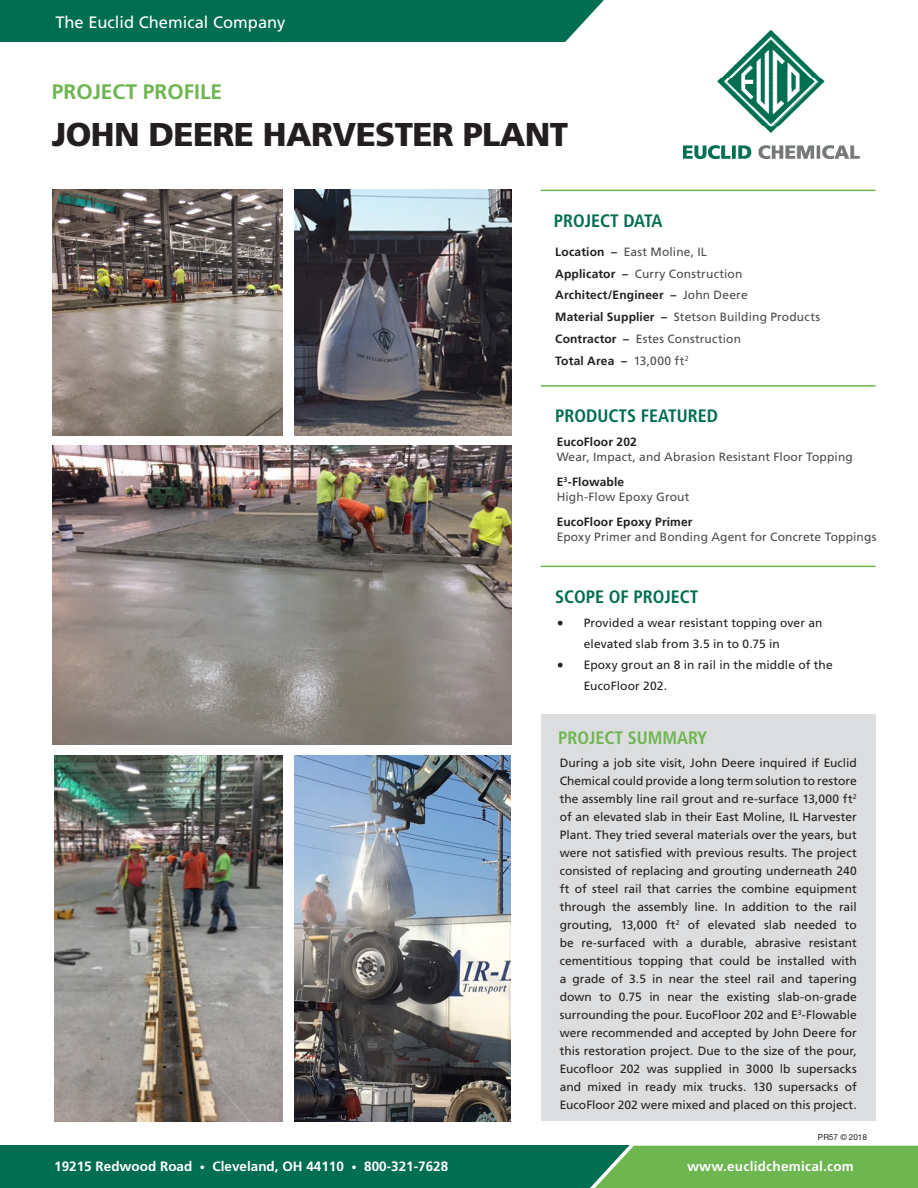
<style>
.page{position:relative;width:918px;height:1188px;background:#fff}
.page>*{position:absolute;margin:0;border:0;box-sizing:border-box;transform-origin:0 0}
.t1{font:900 33px "Frutiger LT Std";letter-spacing:-.02em;color:#231f20}
.t2{font:700 21px "Frutiger LT Std";color:#6db650}
.t3{font:700 condensed 18px "Frutiger LT Std";color:#006e51}
.t4{font:700 condensed 18px "Frutiger LT Std";color:#6db650}
.t5{font:16.5px "Frutiger LT Std";color:#fff}
.t6{font:700 13.5px "Frutiger LT Std";color:#fff}
.t7{font:700 13.5px "Frutiger LT Std";letter-spacing:.02em;color:#fff}
.t8{font:12px/18px "Frutiger LT Std";letter-spacing:.01em;color:#231f20}
.t9{font:12px "Frutiger LT Std";letter-spacing:.015em;color:#4b4c4d}
.t10{font:700 12px "Frutiger LT Std";letter-spacing:.015em;color:#231f20}
.t11{font:8.25px "Helvetica Neue LT Std";color:#231f20}
.s1{font-weight:700;color:#231f20}
.s2{font-weight:400;color:#4b4c4d}
.s3{font-family:"Minion Pro";font-size:18px}
.s4{font-size:10.5px}
</style>
<div class="page">
<img style="left:683px;top:31px;width:176px;height:127px">
<div style="left:0;top:0;width:604px;height:42px;background:#006e51"></div>
<svg style="left:0;top:1145px;width:918px;height:43px;background:#258652"></svg>
<hr style="left:541px;top:190px;width:335px;height:1px;background:#6db650">
<hr style="left:541px;top:385px;width:335px;height:2px;background:#6db650">
<hr style="left:541px;top:566px;width:335px;height:1px;background:#6db650">
<img style="left:52px;top:446px;width:459px;height:299px">
<img style="left:295px;top:756px;width:216px;height:365px">
<img style="left:54px;top:756px;width:228px;height:365px">
<img style="left:52px;top:190px;width:230px;height:245px">
<img style="left:295px;top:190px;width:216px;height:245px">
<div style="left:541px;top:715px;width:335px;height:406px;background:#dcdddf"></div>
<h3 class="t5" style="left:55px;top:13px;width:232px">The Euclid Chemical Company</h3>
<p class="t2" style="left:52px;top:80px;width:172px">PROJECT PROFILE</p>
<p class="t1" style="left:52px;top:115px;width:518px">JOHN DEERE HARVESTER PLANT</p>
<p class="t3" style="left:554px;top:210px;width:110px">PROJECT DATA</p>
<p class="t9" style="left:555px;top:245px;width:153px"><span class="s1">Location –</span> East Moline, IL</p>
<p class="t9" style="left:555px;top:266px;width:189px"><span class="s1">Applicator –</span> Curry Construction</p>
<p class="t10" style="left:555px;top:288px;width:194px">Architect/Engineer – <span class="s2">John Deere</span></p>
<p class="t9" style="left:555px;top:310px;width:266px"><span class="s1">Material Supplier –</span> Stetson Building Products</p>
<p class="t9" style="left:555px;top:332px;width:187px"><span class="s1">Contractor –</span> Estes Construction</p>
<p class="t10" style="left:555px;top:353px;width:135px">Total Area – <span class="s2">13,000 ft</span><sup>2</sup></p>
<p class="t3" style="left:555px;top:405px;width:165px">PRODUCTS FEATURED</p>
<p class="t10" style="left:557px;top:435px;width:82px">EucoFloor 202</p>
<p class="t9" style="left:557px;top:450px;width:298px">Wear, Impact, and Abrasion Resistant Floor Topping</p>
<p class="t10" style="left:557px;top:475px;width:69px">E<sup>3</sup>-Flowable</p>
<p class="t9" style="left:557px;top:490px;width:134px">High-Flow Epoxy Grout</p>
<p class="t10" style="left:557px;top:515px;width:137px">EucoFloor Epoxy Primer</p>
<p class="t9" style="left:557px;top:530px;width:321px">Epoxy Primer and Bonding Agent for Concrete Toppings</p>
<p class="t3" style="left:555px;top:586px;width:145px">SCOPE OF PROJECT</p>
<p class="t8" style="left:584px;top:612px;width:240px;line-height:21px;text-indent:-27px"><span class="s3">•</span> Provided a wear resistant topping over an elevated slab from 3.5 in to 0.75 in</p>
<p class="t8" style="left:584px;top:654px;width:251px;line-height:21px;text-indent:-27px"><span class="s3">•</span> Epoxy grout an 8 in rail in the middle of the<br>EucoFloor 202.</p>
<p class="t4" style="left:558px;top:727px;width:151px">PROJECT SUMMARY</p>
<p class="t8" style="left:560px;top:754px;width:299px;text-align:justify">During a job site visit, John Deere inquired if Euclid Chemical could provide a long term solution to restore the assembly line rail grout and re-surface 13,000 ft<sup>2 </sup>of an elevated slab in their East Moline, IL Harvester Plant. They tried several materials over the years, but were not satisfied with previous results. The project consisted of replacing and grouting underneath 240 ft of steel rail that carries the combine equipment through the assembly line. In addition to the rail grouting, 13,000 ft<sup>2</sup> of elevated slab needed to be re-surfaced with a durable, abrasive resistant cementitious topping that could be installed with a grade of 3.5 in near the steel rail and tapering down to 0.75 in near the existing slab-on-grade surrounding the pour. EucoFloor 202 and E<sup>3</sup>-Flowable were recommended and accepted by John Deere for this restoration project. Due to the size of the pour, Eucofloor 202 was supplied in 3000 lb supersacks and mixed in ready mix trucks. 130 supersacks of EucoFloor 202 were mixed and placed on this project.</p>
<p class="t11" style="left:818px;top:1132px;width:51px">PR57 © 2018</p>
<p class="t6" style="left:54px;top:1158px;width:395px">19215 Redwood Road <span class="s4">•</span> Cleveland, OH 44110 <span class="s4">•</span> 800-321-7628</p>
<p class="t7" style="left:687px;top:1158px;width:168px">www.euclidchemical.com</p>
</div>
